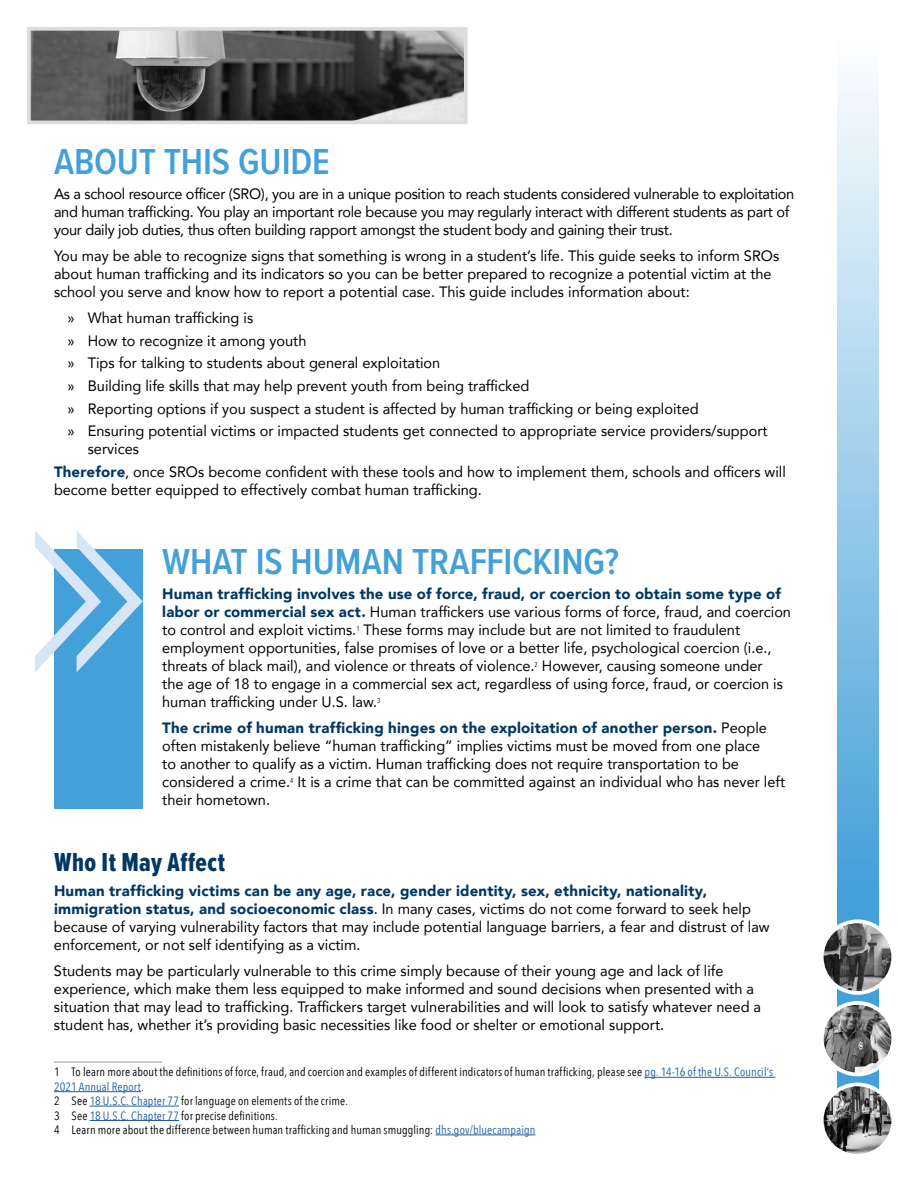
<style>
.page{position:relative;width:918px;height:1188px;background:#fff}
.page>*{position:absolute;margin:0;border:0;box-sizing:border-box;transform-origin:0 0}
.t1{font:600 37.5px "Proxima Nova Cond";color:#43a0d9}
.t2{font:27px "Proxima Nova Ex Cn Extrabld";letter-spacing:.02em;color:#003764}
.t3{font:15px/18px "Avenir";color:#000}
.t4{font:15px/18px "Avenir";letter-spacing:-.02em;color:#000}
.t5{font:12px/14.4px "Avenir Next Condensed";letter-spacing:.015em;color:#000}
.s1{font-weight:900;color:#003764}
.s2{color:#215e9e}
</style>
<div class="page">
<svg style="left:837px;top:82px;width:41px;height:1007px"></svg>
<img style="left:822px;top:1003px;width:71px;height:71px;border-radius:36px">
<div style="left:820px;top:1001px;width:75px;height:75px;border:4px solid #fff;border-radius:50%"></div>
<img style="left:822px;top:921px;width:71px;height:72px;border-radius:36px">
<div style="left:820px;top:919px;width:75px;height:76px;border:4px solid #fff;border-radius:50%"></div>
<img style="left:32px;top:32px;width:431px;height:87px">
<div style="left:27px;top:27px;width:441px;height:97px;border:4px solid #dcddde"></div>
<div style="left:54px;top:549px;width:89px;height:259px;background:#43a0d9"></div>
<svg style="left:35px;top:531px;width:108px;height:141px"></svg>
<img style="left:822px;top:1084px;width:71px;height:72px;border-radius:36px">
<div style="left:820px;top:1083px;width:75px;height:75px;border:4px solid #fff;border-radius:50%"></div>
<hr style="left:54px;top:1062px;width:108px;height:1px;background:#939598">
<hr style="left:645px;top:1077px;width:130px;height:1px;background:#215e9e">
<hr style="left:54px;top:1091px;width:87px;height:1px;background:#215e9e">
<hr style="left:90px;top:1106px;width:89px;height:1px;background:#215e9e">
<hr style="left:90px;top:1120px;width:89px;height:1px;background:#215e9e">
<hr style="left:436px;top:1135px;width:99px;height:1px;background:#215e9e">
<h2 class="t1" style="left:54px;top:134px;width:278px">ABOUT THIS GUIDE</h2>
<p class="t4" style="left:54px;top:184px;width:742px">As a school resource officer (SRO), you are in a unique position to reach students considered vulnerable to exploitation and human trafficking. You play an important role because you may regularly interact with different students as part of your daily job duties, thus often building rapport amongst the student body and gaining their trust.</p>
<p class="t3" style="left:54px;top:247px;width:727px">You may be able to recognize signs that something is wrong in a student’s life. This guide seeks to inform SROs about human trafficking and its indicators so you can be better prepared to recognize a potential victim at the school you serve and know how to report a potential case. This guide includes information about:</p>
<p class="t3" style="left:68px;top:309px;width:187px">» What human trafficking is</p>
<p class="t3" style="left:68px;top:331px;width:240px">» How to recognize it among youth</p>
<p class="t3" style="left:68px;top:354px;width:374px">» Tips for talking to students about general exploitation</p>
<p class="t3" style="left:68px;top:376px;width:463px">» Building life skills that may help prevent youth from being trafficked</p>
<p class="t3" style="left:68px;top:399px;width:633px">» Reporting options if you suspect a student is affected by human trafficking or being exploited</p>
<p class="t3" style="left:88px;top:422px;width:681px;text-indent:-20px">» Ensuring potential victims or impacted students get connected to appropriate service providers/support services</p>
<p class="t3" style="left:54px;top:462px;width:733px"><span class="s1">Therefore</span>, once SROs become confident with these tools and how to implement them, schools and officers will become better equipped to effectively combat human trafficking.</p>
<h2 class="t1" style="left:162px;top:534px;width:458px">WHAT IS HUMAN TRAFFICKING?</h2>
<p class="t3" style="left:162px;top:584px;width:630px"><span class="s1">Human trafficking involves the use of force, fraud, or coercion to obtain some type of labor or commercial sex act.</span> Human traffickers use various forms of force, fraud, and coercion to control and exploit victims.<sup>1</sup> These forms may include but are not limited to fraudulent employment opportunities, false promises of love or a better life, psychological coercion (i.e., threats of black mail), and violence or threats of violence.<sup>2</sup> However, causing someone under<br>the age of 18 to engage in a commercial sex act, regardless of using force, fraud, or coercion is human trafficking under U.S. law.<sup>3</sup></p>
<p class="t3" style="left:162px;top:718px;width:624px"><span class="s1">The crime of human trafficking hinges on the exploitation of another person.</span> People often mistakenly believe “human trafficking” implies victims must be moved from one place<br>to another to qualify as a victim. Human trafficking does not require transportation to be considered a crime.<sup>4</sup> It is a crime that can be committed against an individual who has never left their hometown.</p>
<h3 class="t2" style="left:54px;top:843px;width:173px">Who It May Affect</h3>
<p class="t3" style="left:54px;top:882px;width:717px"><span class="s1">Human trafficking victims can be any age, race, gender identity, sex, ethnicity, nationality, immigration status, and socioeconomic class</span>. In many cases, victims do not come forward to seek help because of varying vulnerability factors that may include potential language barriers, a fear and distrust of law enforcement, or not self identifying as a victim.</p>
<p class="t3" style="left:54px;top:962px;width:709px">Students may be particularly vulnerable to this crime simply because of their young age and lack of life experience, which make them less equipped to make informed and sound decisions when presented with a situation that may lead to trafficking. Traffickers target vulnerabilities and will look to satisfy whatever need a student has, whether it’s providing basic necessities like food or shelter or emotional support.</p>
<p class="t5" style="left:54px;top:1064px;width:721px">1 To learn more about the definitions of force, fraud, and coercion and examples of different indicators of human trafficking, please see <span class="s2">pg. 14-16 of the U.S. Council’s<br>2021 Annual Report</span>.</p>
<p class="t5" style="left:54px;top:1093px;width:295px">2 See <span class="s2">18 U.S.C. Chapter 77</span> for language on elements of the crime.</p>
<p class="t5" style="left:54px;top:1108px;width:225px">3 See <span class="s2">18 U.S.C. Chapter 77</span> for precise definitions.</p>
<p class="t5" style="left:54px;top:1122px;width:483px">4 Learn more about the difference between human trafficking and human smuggling: <span class="s2">dhs.gov/bluecampaign</span></p>
</div>
